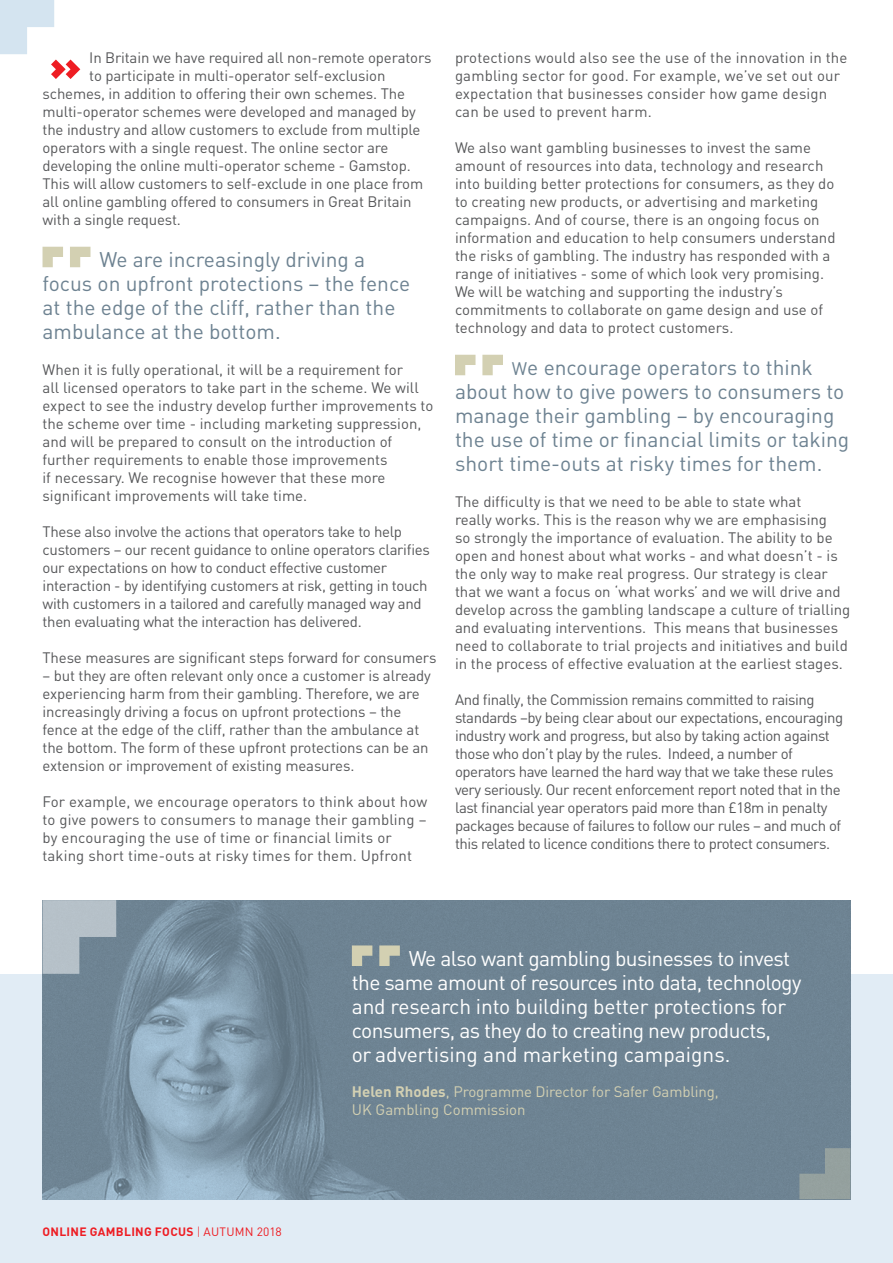
<style>
.page{position:relative;width:893px;height:1263px;background:#fff}
.page>*{position:absolute;margin:0;border:0;box-sizing:border-box;transform-origin:0 0}
.t1{font:21px/24px "DIN";color:#6d8291}
.t2{font:21px/24px "DIN";letter-spacing:-.03em;color:#fff}
.t3{font:15px/18px "DIN";letter-spacing:-.01em;color:#57585a}
.t4{font:15px/18px "DIN";letter-spacing:-.03em;color:#57585a}
.t5{font:15px/18px "DIN";letter-spacing:.01em;color:#57585a}
.t6{font:15px/18px "DIN";letter-spacing:-.01em;color:#d3d0b2}
.t7{font:700 12px "DIN";letter-spacing:.025em;color:#ee1d23}
.s1{font-size:18px}
.s2{font-weight:300}
.s3{font-weight:400}
.s4{font-weight:700}
</style>
<div class="page">
<hr style="left:892px;top:0;width:1px;height:276px;background:#aecde2">
<div style="left:0;top:65px;width:893px;height:1198px;background:#fff"></div>
<svg style="left:0;top:0;width:54px;height:54px"></svg>
<div style="left:0;top:974px;width:893px;height:289px;background:#e1ecf5"></div>
<img style="left:43px;top:900px;width:807px;height:299px">
<svg style="left:799px;top:1148px;width:51px;height:51px;background:#8a989b"></svg>
<svg style="left:379px;top:945px;width:21px;height:21px"></svg>
<svg style="left:352px;top:945px;width:20px;height:21px"></svg>
<svg style="left:70px;top:247px;width:20px;height:20px"></svg>
<svg style="left:43px;top:247px;width:20px;height:20px"></svg>
<svg style="left:482px;top:355px;width:21px;height:20px"></svg>
<svg style="left:455px;top:355px;width:20px;height:20px"></svg>
<svg style="left:51px;top:60px;width:29px;height:19px"></svg>
<svg style="left:43px;top:900px;width:73px;height:74px;background:#a3b1ba"></svg>
<p class="t3" style="left:89px;top:49px;width:344px">In Britain we have required all non-remote operators to participate in multi-operator self-exclusion</p>
<p class="t3" style="left:43px;top:85px;width:382px">schemes, in addition to offering their own schemes. The multi-operator schemes were developed and managed by the industry and allow customers to exclude from multiple operators with a single request. The online sector are developing the online multi-operator scheme - Gamstop.<br>This will allow customers to self-exclude in one place from all online gambling offered to consumers in Great Britain with a single request.</p>
<p class="t1" style="left:43px;top:247px;width:369px;text-indent:57px">We are increasingly driving a focus on upfront protections – the fence at the edge of the cliff, rather than the ambulance at the bottom.</p>
<p class="t3" style="left:43px;top:361px;width:392px">When it is fully operational, it will be a requirement for<br>all licensed operators to take part in the scheme. We will expect to see the industry develop further improvements to the scheme over time - including marketing suppression, and will be prepared to consult on the introduction of further requirements to enable those improvements<br>if necessary. We recognise however that these more significant improvements will take time.</p>
<p class="t3" style="left:43px;top:523px;width:389px">These also involve the actions that operators take to help customers – our recent guidance to online operators clarifies our expectations on how to conduct effective customer interaction - by identifying customers at risk, getting in touch with customers in a tailored and carefully managed way and then evaluating what the interaction has delivered.</p>
<p class="t3" style="left:43px;top:649px;width:395px">These measures are significant steps forward for consumers</p>
<p class="t3" style="left:43px;top:667px;width:390px">– but they are often relevant only once a customer is already experiencing harm from their gambling. Therefore, we are increasingly driving a focus on upfront protections – the fence at the edge of the cliff, rather than the ambulance at the bottom. The form of these upfront protections can be an extension or improvement of existing measures.</p>
<p class="t5" style="left:43px;top:793px;width:386px">For example, we encourage operators to think about how to give powers to consumers to manage their gambling – by encouraging the use of time or financial limits or taking short time-outs at risky times for them. Upfront</p>
<p class="t5" style="left:455px;top:49px;width:394px">protections would also see the use of the innovation in the gambling sector for good. For example, we’ve set out our expectation that businesses consider how game design can be used to prevent harm.</p>
<p class="t3" style="left:455px;top:139px;width:382px">We also want gambling businesses to invest the same amount of resources into data, technology and research into building better protections for consumers, as they do to creating new products, or advertising and marketing campaigns. And of course, there is an ongoing focus on information and education to help consumers understand the risks of gambling. The industry has responded with a range of initiatives - some of which look very promising.<br>We will be watching and supporting the industry’s commitments to collaborate on game design and use of technology and data to protect customers.</p>
<p class="t1" style="left:455px;top:355px;width:396px;text-indent:57px"><span class="s1">W</span>e encourage operators to think about how to give powers to consumers to manage their gambling – by encouraging the use of time or financial limits or taking short time-outs at risky times for them.</p>
<p class="t3" style="left:455px;top:493px;width:397px">The difficulty is that we need to be able to state what<br>really works. This is the reason why we are emphasising<br>so strongly the importance of evaluation. The ability to be open and honest about what works - and what doesn’t - is the only way to make real progress. Our strategy is clear that we want a focus on ‘what works’ and we will drive and develop across the gambling landscape a culture of trialling and evaluating interventions. This means that businesses need to collaborate to trial projects and initiatives and build in the process of effective evaluation at the earliest stages.</p>
<p class="t4" style="left:455px;top:691px;width:390px">And finally, the Commission remains committed to raising standards –by being clear about our expectations, encouraging industry work and progress, but also by taking action against those who don’t play by the rules. Indeed, a number of operators have learned the hard way that we take these rules very seriously. Our recent enforcement report noted that in the last financial year operators paid more than £18m in penalty packages because of failures to follow our rules – and much of this related to licence conditions there to protect consumers.</p>
<p class="t7" style="left:43px;top:1224px;width:241px">ONLINE GAMBLING FOCUS <span class="s2">|</span> <span class="s3">AUTUMN 2018</span></p>
<p class="t2" style="left:352px;top:946px;width:451px;text-indent:57px">We also want gambling businesses to invest the same amount of resources into data, technology and research into building better protections for consumers, as they do to creating new products,<br>or advertising and marketing campaigns.</p>
<p class="t6" style="left:352px;top:1082px;width:368px"><span class="s4">Helen Rhodes</span>, Programme Director for Safer Gambling,<br>UK Gambling Commission</p>
</div>
